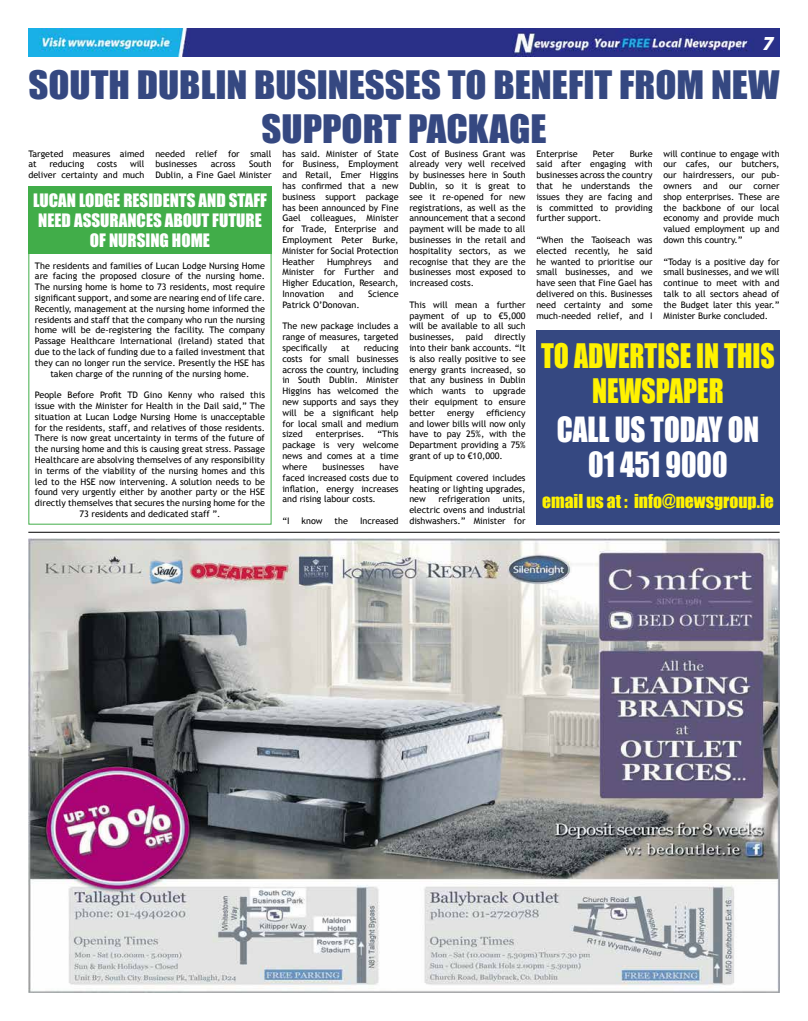
<style>
.page{position:relative;width:808px;height:1021px;background:#fff}
.page>*{position:absolute;margin:0;border:0;box-sizing:border-box;transform-origin:0 0}
.t1{font:36px/43.2px "Impact";color:#354881;text-align:center;scale:1.08 1}
.t2{font:31.9px/35px "Impact";color:#fff;text-align:center;scale:.91 1}
.t3{font:31px/35px "Impact";color:#fff200;text-align:center;scale:.9 1}
.t4{font:20px "Impact";color:#fff}
.t5{font:17.6px "Impact";color:#fff200}
.t6{font:17px/20.4px "Impact";color:#fff;text-align:center}
.t7{font:9px/10.8px "Trebuchet MS";color:#000;text-align:justify}
.s1{font-family:"Myriad Pro";font-weight:900;font-style:italic}
</style>
<div class="page">
<img style="left:28px;top:28px;width:752px;height:29px">
<hr style="left:28px;top:531px;width:752px;height:1px;background:#000">
<img style="left:28px;top:539px;width:752px;height:453px">
<div style="left:28px;top:187px;width:244px;height:67px;background:#41ad49"></div>
<div style="left:28px;top:187px;width:244px;height:337px;border:1px solid #41ad49"></div>
<div style="left:536px;top:330px;width:244px;height:194px;background:#354881"></div>
<h3 class="t4" style="left:753px;top:27px;width:23px">0 3<span class="s1">7</span></h3>
<h1 class="t1" style="left:28px;top:63px;width:697px">SOUTH DUBLIN BUSINESSES TO BENEFIT FROM NEW<br>SUPPORT PACKAGE</h1>
<p class="t7" style="left:28px;top:148px;width:118px">Targeted measures aimed at</p>
<p class="t7" style="left:155px;top:148px;width:118px">needed relief for small businesses</p>
<p class="t7" style="left:155px;top:159px;width:118px;text-align:right">South<br>Dublin, a Fine Gael Minister</p>
<p class="t7" style="left:282px;top:148px;width:118px">has said. Minister of State for Business, Employment and Retail, Emer Higgins has confirmed that a new business support package has been announced by Fine Gael colleagues, Minister for Trade, Enterprise and Employment Peter Burke, Minister for Social Protection Heather</p>
<p class="t7" style="left:536px;top:148px;width:118px;text-indent:93px">Burke said after engaging with businesses across the country that he understands the issues they are facing and is committed to providing further support.</p>
<p class="t7" style="left:536px;top:234px;width:118px">“When the Taoiseach was elected recently, he said he wanted to prioritise our small businesses, and we have seen that Fine Gael has delivered on this. Businesses need certainty and some much-needed relief, and I</p>
<p class="t7" style="left:663px;top:148px;width:118px">will continue to engage with our cafes, our butchers, our hairdressers, our pub&shy;owners and our corner shop enterprises. These are the backbone of our local economy and provide much valued employment up and down this country.”</p>
<p class="t7" style="left:663px;top:256px;width:118px">“Today is a positive day for small businesses, and we will continue to meet with and talk to all sectors ahead of the Budget later this year.” Minister Burke concluded.</p>
<h3 class="t3" style="left:541px;top:338px;width:261px">TO ADVERTISE IN THIS<br>NEWSPAPER</h3>
<h2 class="t2" style="left:557px;top:411px;width:224px">CALL US TODAY ON<br>01 451 9000</h2>
<h3 class="t5" style="left:542px;top:487px;width:233px">email us at : info@newsgroup.ie</h3>
<p class="t7" style="left:409px;top:148px;width:118px">Cost of Business Grant was already very well received by businesses here in South Dublin, so it is great to see it re-opened for new registrations, as well as the announcement that a second payment will be made to all businesses in the retail and hospitality sectors, as we recognise that they are the businesses most exposed to increased costs.</p>
<p class="t7" style="left:409px;top:299px;width:118px">This will mean a further payment of up to €5,000 will be available to all such businesses,</p>
<p class="t7" style="left:536px;top:148px;width:43px">Enterprise</p>
<p class="t7" style="left:593px;top:148px;width:23px">Peter</p>
<p class="t7" style="left:28px;top:159px;width:118px;text-align:right">will<br>deliver certainty and much</p>
<p class="t7" style="left:49px;top:159px;width:36px">reducing</p>
<p class="t7" style="left:97px;top:159px;width:22px">costs</p>
<p class="t7" style="left:211px;top:159px;width:26px">across</p>
<h3 class="t6" style="left:33px;top:189px;width:235px">LUCAN LODGE RESIDENTS AND STAFF<br>NEED ASSURANCES ABOUT FUTURE<br>OF NURSING HOME</h3>
<p class="t7" style="left:35px;top:260px;width:231px;text-align:center">The residents and families of Lucan Lodge Nursing Home are facing the proposed closure of the nursing home.<br>The nursing home is home to 73 residents, most require significant support, and some are nearing end of life care.<br>Recently, management at the nursing home informed the residents and staff that the company who run the nursing home will be de-registering the facility. The company Passage Healthcare International (Ireland) stated that due to the lack of funding due to a failed investment that they can no longer run the service. Presently the HSE has taken charge of the running of the nursing home.</p>
<p class="t7" style="left:35px;top:390px;width:231px;text-align:center">People Before Profit TD Gino Kenny who raised this issue with the Minister for Health in the Dail said,” The situation at Lucan Lodge Nursing Home is unacceptable for the residents, staff, and relatives of those residents.<br>There is now great uncertainty in terms of the future of the nursing home and this is causing great stress. Passage Healthcare are absolving themselves of any responsibility in terms of the viability of the nursing homes and this led to the HSE now intervening. A solution needs to be found very urgently either by another party or the HSE directly themselves that secures the nursing home for the 73 residents and dedicated staff ”.</p>
<p class="t7" style="left:282px;top:256px;width:118px;text-indent:102px">and Minister for Further and Higher Education, Research, Innovation</p>
<p class="t7" style="left:327px;top:256px;width:46px">Humphreys</p>
<p class="t7" style="left:339px;top:288px;width:16px">and</p>
<p class="t7" style="left:368px;top:288px;width:32px">Science</p>
<p class="t7" style="left:282px;top:299px;width:79px">Patrick O’Donovan.</p>
<p class="t7" style="left:282px;top:321px;width:118px">The new package includes a range of measures, targeted specifically</p>
<p class="t7" style="left:409px;top:332px;width:118px;text-indent:85px">directly into their bank accounts. “It is also really positive to see energy grants increased, so that any business in Dublin which wants to upgrade their equipment to ensure better</p>
<p class="t7" style="left:466px;top:332px;width:19px">paid</p>
<p class="t7" style="left:282px;top:342px;width:118px;text-indent:81px">reducing costs for small businesses across the country, including in South Dublin. Minister Higgins has welcomed the new supports and says they will be a significant help for local small and medium sized</p>
<p class="t7" style="left:341px;top:342px;width:10px">at</p>
<p class="t7" style="left:409px;top:407px;width:118px;text-indent:77px">efficiency and lower bills will now only have to pay 25%, with the Department providing a 75% grant of up to €10,000.</p>
<p class="t7" style="left:409px;top:472px;width:118px">Equipment covered includes heating or lighting upgrades, new</p>
<p class="t7" style="left:447px;top:407px;width:29px">energy</p>
<p class="t7" style="left:282px;top:429px;width:118px;text-indent:95px">“This package is very welcome news and comes at a time where</p>
<p class="t7" style="left:316px;top:429px;width:50px">enterprises.</p>
<p class="t7" style="left:282px;top:461px;width:118px;text-indent:97px">have faced increased costs due to inflation, energy increases and rising labour costs.</p>
<p class="t7" style="left:282px;top:515px;width:9px">“I</p>
<p class="t7" style="left:302px;top:515px;width:22px">know</p>
<p class="t7" style="left:335px;top:515px;width:15px">the</p>
<p class="t7" style="left:360px;top:515px;width:40px">Increased</p>
<p class="t7" style="left:323px;top:461px;width:43px">businesses</p>
<p class="t7" style="left:439px;top:494px;width:53px">refrigeration</p>
<p class="t7" style="left:409px;top:494px;width:118px;text-indent:93px">units, electric ovens and industrial dishwashers.” Minister for</p>
</div>
